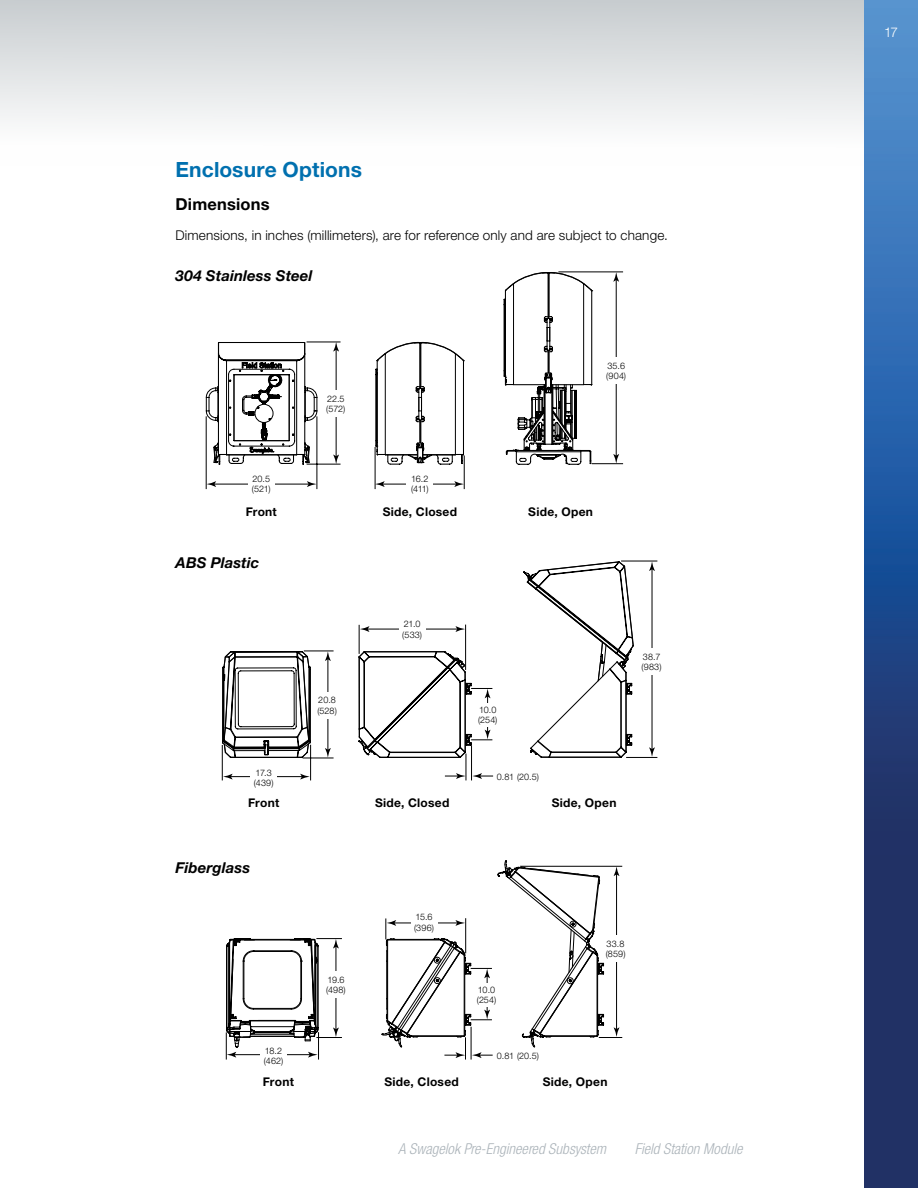
<style>
.page{position:relative;width:918px;height:1188px;background:#fff}
.page>*{position:absolute;margin:0;border:0;box-sizing:border-box;transform-origin:0 0}
.t1{font:700 21px "Helvetica Neue LT Std";letter-spacing:.005em;color:#0070af}
.t2{font:700 16.5px "Helvetica Neue LT Std";letter-spacing:.01em;color:#000}
.t3{font:italic 300 condensed 15px "Helvetica Neue LT Std";color:#acb4ba}
.t4{font:italic 700 15px "Helvetica Neue LT Std";letter-spacing:.005em;color:#000}
.t5{font:300 13.5px "Helvetica Neue LT Std";letter-spacing:.01em;color:#000}
.t6{font:300 13.5px "Helvetica Neue LT Std";color:#fff}
.t7{font:700 12px "Helvetica Neue LT Std";letter-spacing:.025em;color:#000}
.t8{font:300 9px/10.5px "Helvetica Neue LT Std";letter-spacing:.005em;color:#000}
</style>
<div class="page">
<div style="left:0;top:0;width:864px;height:166px;background:linear-gradient(to bottom,#c8cccf,#fff)"></div>
<img style="left:864px;top:0;width:54px;height:1188px">
<svg style="left:504px;top:272px;width:89px;height:193px"></svg>
<hr style="left:206px;top:416px;width:1px;height:73px;background:#000">
<hr style="left:317px;top:416px;width:1px;height:73px;background:#000">
<hr style="left:375px;top:447px;width:1px;height:42px;background:#000">
<hr style="left:464px;top:455px;width:1px;height:34px;background:#000">
<hr style="left:592px;top:463px;width:31px;height:1px;background:#000">
<hr style="left:558px;top:272px;width:65px;height:1px;background:#000">
<hr style="left:616px;top:279px;width:1px;height:178px;background:#000">
<svg style="left:613px;top:272px;width:6px;height:10px"></svg>
<svg style="left:613px;top:454px;width:6px;height:9px"></svg>
<hr style="left:382px;top:484px;width:75px;height:1px;background:#000">
<svg style="left:375px;top:481px;width:10px;height:6px"></svg>
<svg style="left:454px;top:481px;width:10px;height:6px"></svg>
<hr style="left:213px;top:484px;width:97px;height:1px;background:#000">
<svg style="left:207px;top:481px;width:9px;height:6px"></svg>
<svg style="left:307px;top:481px;width:9px;height:6px"></svg>
<svg style="left:206px;top:342px;width:259px;height:123px"></svg>
<div style="left:248px;top:470px;width:27px;height:27px;background:#fff"></div>
<div style="left:322px;top:390px;width:27px;height:27px;background:#fff"></div>
<div style="left:406px;top:470px;width:27px;height:27px;background:#fff"></div>
<div style="left:603px;top:357px;width:27px;height:27px;background:#fff"></div>
<hr style="left:626px;top:757px;width:31px;height:1px;background:#000">
<hr style="left:621px;top:561px;width:36px;height:1px;background:#000">
<hr style="left:652px;top:568px;width:1px;height:182px;background:#000">
<svg style="left:649px;top:561px;width:6px;height:10px"></svg>
<svg style="left:649px;top:747px;width:6px;height:10px"></svg>
<svg style="left:222px;top:561px;width:413px;height:219px"></svg>
<div style="left:250px;top:764px;width:27px;height:27px;background:#fff"></div>
<div style="left:314px;top:692px;width:27px;height:27px;background:#fff"></div>
<div style="left:399px;top:616px;width:27px;height:27px;background:#fff"></div>
<div style="left:638px;top:648px;width:27px;height:27px;background:#fff"></div>
<div style="left:474px;top:703px;width:27px;height:24px;background:#fff"></div>
<div style="left:497px;top:769px;width:52px;height:15px;background:#fff"></div>
<svg style="left:226px;top:860px;width:396px;height:200px"></svg>
<div style="left:260px;top:1042px;width:27px;height:27px;background:#fff"></div>
<div style="left:322px;top:971px;width:27px;height:27px;background:#fff"></div>
<div style="left:411px;top:909px;width:27px;height:27px;background:#fff"></div>
<div style="left:602px;top:935px;width:27px;height:27px;background:#fff"></div>
<div style="left:473px;top:983px;width:27px;height:24px;background:#fff"></div>
<div style="left:497px;top:1048px;width:52px;height:15px;background:#fff"></div>
<h1 class="t1" style="left:176px;top:157px;width:188px">Enclosure Options</h1>
<h2 class="t2" style="left:176px;top:194px;width:96px">Dimensions</h2>
<h3 class="t5" style="left:176px;top:227px;width:494px">Dimensions, in inches (millimeters), are for reference only and are subject to change.</h3>
<h3 class="t4" style="left:176px;top:266px;width:139px">304 Stainless Steel</h3>
<p class="t8" style="left:326px;top:393px;width:21px">22.5 (572)</p>
<p class="t8" style="left:606px;top:360px;width:21px">35.6 (904)</p>
<p class="t8" style="left:252px;top:473px;width:20px">20.5 (521)</p>
<p class="t8" style="left:411px;top:473px;width:19px">16.2 (411)</p>
<h3 class="t7" style="left:246px;top:505px;width:33px">Front</h3>
<h3 class="t7" style="left:383px;top:505px;width:76px">Side, Closed</h3>
<h3 class="t7" style="left:528px;top:505px;width:66px">Side, Open</h3>
<h3 class="t4" style="left:176px;top:554px;width:85px">ABS Plastic</h3>
<p class="t8" style="left:254px;top:767px;width:21px">17.3 (439)</p>
<p class="t8" style="left:317px;top:695px;width:21px">20.8 (528)</p>
<p class="t8" style="left:402px;top:618px;width:21px">21.0 (533)</p>
<p class="t8" style="left:478px;top:704px;width:21px">10.0 (254)</p>
<p class="t8" style="left:497px;top:771px;width:44px">0.81 (20.5)</p>
<h3 class="t7" style="left:248px;top:796px;width:33px">Front</h3>
<h3 class="t7" style="left:375px;top:796px;width:76px">Side, Closed</h3>
<h3 class="t7" style="left:552px;top:796px;width:66px">Side, Open</h3>
<p class="t8" style="left:642px;top:651px;width:21px">38.7 (983)</p>
<h3 class="t4" style="left:176px;top:858px;width:76px">Fiberglass</h3>
<p class="t8" style="left:326px;top:974px;width:21px">19.6 (498)</p>
<p class="t8" style="left:414px;top:912px;width:21px">15.6 (396)</p>
<p class="t8" style="left:477px;top:984px;width:21px">10.0 (254)</p>
<p class="t8" style="left:606px;top:938px;width:21px">33.8 (859)</p>
<p class="t8" style="left:264px;top:1045px;width:21px">18.2 (462)</p>
<p class="t8" style="left:497px;top:1050px;width:44px">0.81 (20.5)</p>
<h3 class="t7" style="left:263px;top:1074px;width:33px">Front</h3>
<h3 class="t7" style="left:384px;top:1074px;width:76px">Side, Closed</h3>
<h3 class="t7" style="left:543px;top:1074px;width:66px">Side, Open</h3>
<h3 class="t3" style="left:398px;top:1140px;width:209px">A Swagelok Pre-Engineered Subsystem</h3>
<h3 class="t3" style="left:635px;top:1140px;width:109px">Field Station Module</h3>
<h3 class="t6" style="left:884px;top:24px;width:15px">17</h3>
</div>
